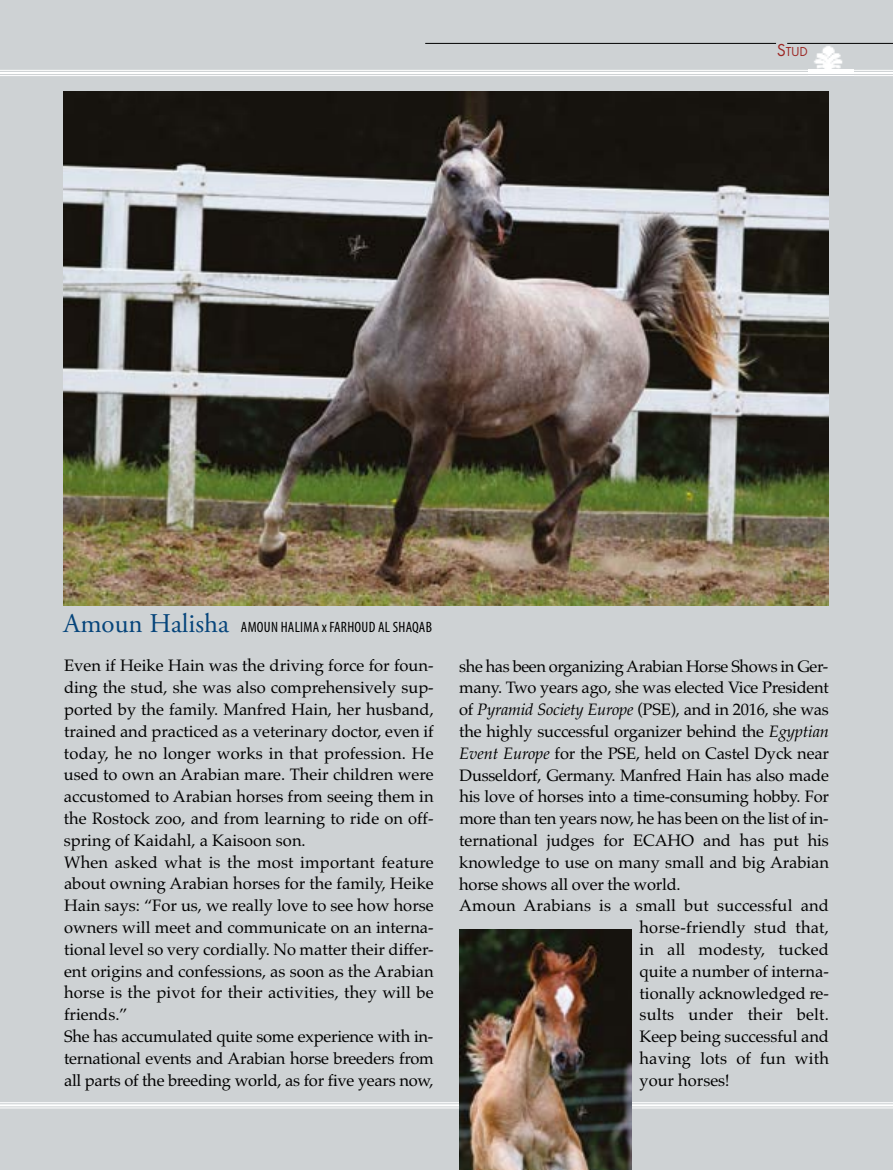
<style>
.page{position:relative;width:893px;height:1170px;background:#fff}
.page>*{position:absolute;margin:0;border:0;box-sizing:border-box;transform-origin:0 0}
.t1{font:27px "Adobe Garamond Pro";color:#06457b}
.t2{font:16.5px/21.8px "Palatino";color:#000}
.t3{font:16.5px "Palatino";letter-spacing:-.025em;color:#000}
.t4{font:condensed 15px "Myriad Pro";letter-spacing:.02em;color:#000}
.t5{font:13.5px "Futura T";color:#9c2724}
.s1{font-size:18px}
.s2{font-style:italic}
</style>
<div class="page">
<div style="left:0;top:0;width:893px;height:1169px;background:#ced2d4"></div>
<hr style="left:0;top:70px;width:893px;height:1px;background:#fff">
<hr style="left:0;top:72px;width:893px;height:2px;background:#fff">
<hr style="left:0;top:75px;width:893px;height:1px;background:#fff">
<img style="left:808px;top:76px;width:45px;height:4px">
<img style="left:808px;top:44px;width:45px;height:26px">
<img style="left:808px;top:71px;width:45px;height:4px">
<img style="left:64px;top:92px;width:765px;height:514px">
<hr style="left:0;top:1102px;width:893px;height:1px;background:#fff">
<hr style="left:0;top:1104px;width:893px;height:2px;background:#fff">
<hr style="left:0;top:1107px;width:893px;height:1px;background:#fff">
<img style="left:459px;top:929px;width:173px;height:240px">
<hr style="left:787px;top:43px;width:106px;height:1px;background:#000">
<hr style="left:425px;top:43px;width:351px;height:1px;background:#000">
<p class="t5" style="left:777px;top:44px;width:33px"><span class="s1">S</span>TUD</p>
<h1 class="t1" style="left:64px;top:606px;width:167px">Amoun Halisha</h1>
<p class="t2" style="left:64px;top:654px;width:371px">Even if Heike Hain was the driving force for foun&shy;ding the stud, she was also comprehensively sup&shy;ported by the family. Manfred Hain, her husband, trained and practiced as a veterinary doctor, even if today, he no longer works in that profession. He used to own an Arabian mare. Their children were accustomed to Arabian horses from seeing them in the Rostock zoo, and from learning to ride on off&shy;spring of Kaidahl, a Kaisoon son.<br>When asked what is the most important feature about owning Arabian horses for the family, Heike Hain says: “For us, we really love to see how horse owners will meet and communicate on an interna&shy;tional level so very cordially. No matter their differ&shy;ent origins and confessions, as soon as the Arabian horse is the pivot for their activities, they will be friends.”<br>She has accumulated quite some experience with in&shy;ternational events and Arabian horse breeders from all parts of the breeding world, as for five years now,</p>
<p class="t4" style="left:241px;top:618px;width:193px">AMOUN HALIMA xFARHOUD AL SHAQAB</p>
<p class="t3" style="left:459px;top:652px;width:371px">she has been organizing Arabian Horse Shows in Ger-</p>
<p class="t2" style="left:459px;top:676px;width:371px">many. Two years ago, she was elected Vice President</p>
<p class="t2" style="left:459px;top:698px;width:371px">of <span class="s2">Pyramid Society Europe</span> (PSE), and in 2016, she was</p>
<p class="t2" style="left:459px;top:720px;width:371px">the highly successful organizer behind the <span class="s2">Egyptian</span></p>
<p class="t2" style="left:459px;top:742px;width:371px"><span class="s2">Event Europe</span> for the PSE, held on Castel Dyck near</p>
<p class="t2" style="left:459px;top:764px;width:371px">Dusseldorf, Germany. Manfred Hain has also made</p>
<p class="t2" style="left:459px;top:785px;width:371px">his love of horses into a time-consuming hobby. For</p>
<p class="t2" style="left:459px;top:807px;width:371px">more than ten years now, he has been on the list of in-</p>
<p class="t2" style="left:459px;top:829px;width:371px">ternational judges for ECAHO and has put his</p>
<p class="t2" style="left:459px;top:851px;width:371px">knowledge to use on many small and big Arabian</p>
<p class="t2" style="left:459px;top:873px;width:223px">horse shows all over the world.</p>
<p class="t2" style="left:459px;top:894px;width:371px">Amoun Arabians is a small but successful and</p>
<p class="t2" style="left:639px;top:916px;width:191px">horse-friendly stud that,</p>
<p class="t2" style="left:639px;top:938px;width:191px">in all modesty, tucked</p>
<p class="t2" style="left:639px;top:960px;width:191px">quite a number of interna-</p>
<p class="t2" style="left:639px;top:981px;width:191px">tionally acknowledged re-</p>
<p class="t2" style="left:639px;top:1003px;width:191px">sults under their belt.</p>
<p class="t2" style="left:639px;top:1025px;width:191px">Keep being successful and</p>
<p class="t2" style="left:639px;top:1047px;width:191px">having lots of fun with</p>
<p class="t2" style="left:639px;top:1069px;width:92px">your horses!</p>
</div>
